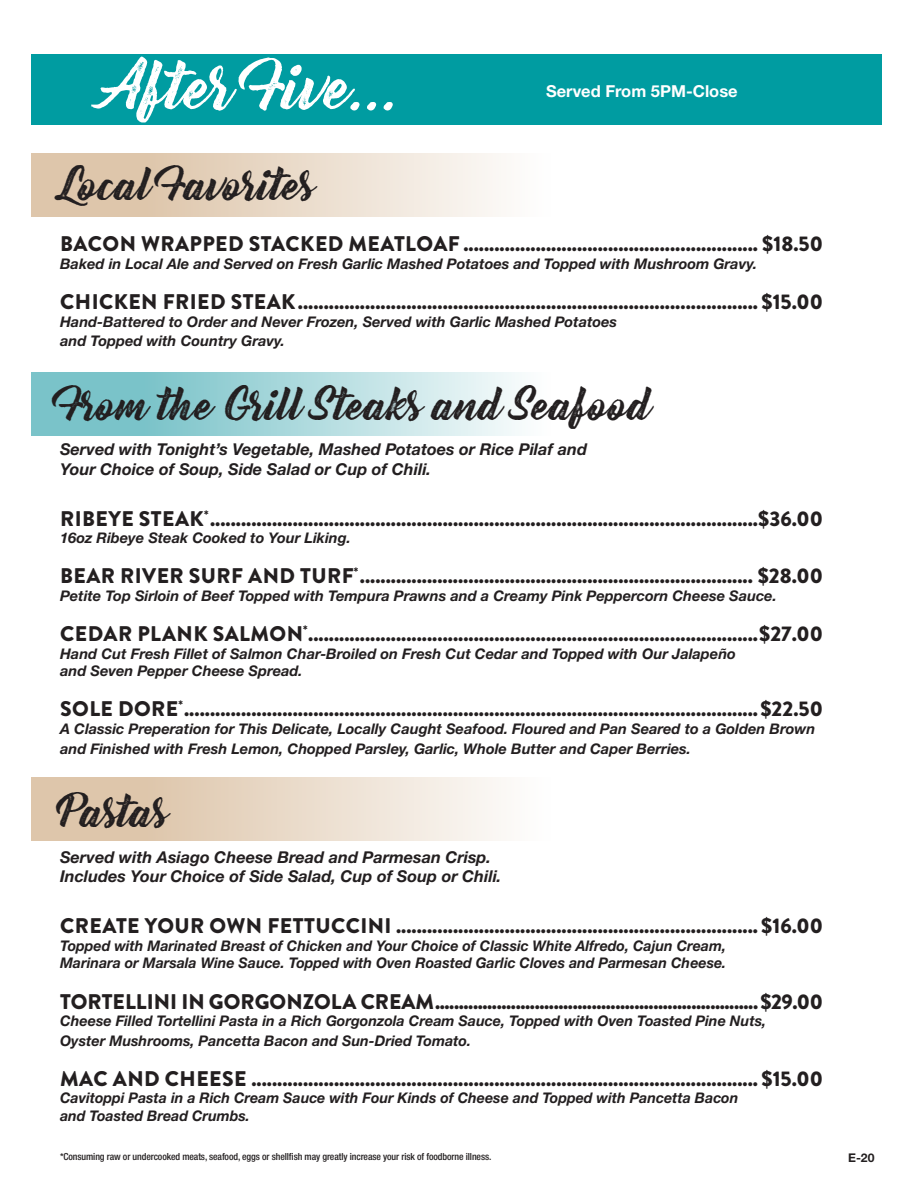
<style>
.page{position:relative;width:918px;height:1188px;background:#fff}
.page>*{position:absolute;margin:0;border:0;box-sizing:border-box;transform-origin:0 0}
.t1{font:60px "Bernadette Rough";letter-spacing:-.005em;color:#fff}
.t2{font:40.8px "Bernadette Rough";color:#231f20}
.t3{font:900 21.15px "Brandon Grotesque";letter-spacing:.02em;color:#231f20}
.t4{font:900 21.15px "Brandon Grotesque";color:#231f20}
.t5{font:700 16.5px "Helvetica Neue";color:#fff}
.t6{font:italic 700 16.35px/19.5px "Helvetica Neue";color:#231f20}
.t7{font:italic 700 14.7px/19.5px "Helvetica Neue";color:#231f20}
.t8{font:700 12px "Helvetica Neue";color:#231f20}
.t9{font:500 condensed 9.75px "Helvetica Neue";letter-spacing:-.01em;color:#231f20}
</style>
<div class="page">
<div style="left:32px;top:153px;width:519px;height:64px;background:linear-gradient(to right,#d8bc9d,#fdfcfb)"></div>
<div style="left:32px;top:778px;width:519px;height:63px;background:linear-gradient(to right,#d8bc9d,#fdfcfb)"></div>
<div style="left:32px;top:54px;width:850px;height:71px;background:#009ca1"></div>
<svg style="left:32px;top:372px;width:487px;height:63px;background:#a9d8db"></svg>
<p class="t1" style="left:104px;top:39px;width:300px">After Five...</p>
<p class="t5" style="left:546px;top:80px;width:193px">Served From 5PM-Close</p>
<p class="t2" style="left:60px;top:153px;width:258px">Local Favorites</p>
<p class="t3" style="left:60px;top:229px;width:764px">BACON WRAPPED STACKED MEATLOAF ......................................................... $18.50</p>
<p class="t7" style="left:60px;top:254px;width:699px">Baked in Local Ale and Served on Fresh Garlic Mashed Potatoes and Topped with Mushroom Gravy.</p>
<p class="t3" style="left:60px;top:287px;width:764px">CHICKEN FRIED STEAK......................................................................................... $15.00</p>
<p class="t7" style="left:60px;top:311px;width:559px">Hand-Battered to Order and Never Frozen, Served with Garlic Mashed Potatoes and Topped with Country Gravy.</p>
<p class="t2" style="left:60px;top:372px;width:594px">From the Grill Steaks and Seafood</p>
<p class="t6" style="left:60px;top:439px;width:528px">Served with Tonight’s Vegetable, Mashed Potatoes or Rice Pilaf and<br>Your Choice of Soup, Side Salad or Cup of Chili.</p>
<p class="t3" style="left:60px;top:504px;width:764px">RIBEYE STEAK<sup>*</sup>..........................................................................................................$36.00</p>
<p class="t7" style="left:60px;top:528px;width:292px">16oz Ribeye Steak Cooked to Your Liking.</p>
<p class="t3" style="left:60px;top:561px;width:764px">BEAR RIVER SURF AND TURF<sup>*</sup>............................................................................ $28.00</p>
<p class="t7" style="left:60px;top:586px;width:718px">Petite Top Sirloin of Beef Topped with Tempura Prawns and a Creamy Pink Peppercorn Cheese Sauce.</p>
<p class="t3" style="left:60px;top:619px;width:764px">CEDAR PLANK SALMON<sup>*</sup>.......................................................................................$27.00</p>
<p class="t7" style="left:60px;top:644px;width:677px;line-height:17.5px">Hand Cut Fresh Fillet of Salmon Char-Broiled on Fresh Cut Cedar and Topped with Our Jalapeño and Seven Pepper Cheese Spread.</p>
<p class="t3" style="left:60px;top:694px;width:764px">SOLE DORE<sup>*</sup>...............................................................................................................$22.50</p>
<p class="t7" style="left:60px;top:719px;width:757px">A Classic Preperation for This Delicate, Locally Caught Seafood. Floured and Pan Seared to a Golden Brown and Finished with Fresh Lemon, Chopped Parsley, Garlic, Whole Butter and Caper Berries.</p>
<p class="t2" style="left:60px;top:779px;width:111px">Pastas</p>
<p class="t6" style="left:60px;top:847px;width:443px">Served with Asiago Cheese Bread and Parmesan Crisp.<br>Includes Your Choice of Side Salad, Cup of Soup or Chili.</p>
<p class="t3" style="left:60px;top:911px;width:764px">CREATE YOUR OWN FETTUCCINI ...................................................................... $16.00</p>
<p class="t7" style="left:60px;top:937px;width:668px;line-height:17.5px">Topped with Marinated Breast of Chicken and Your Choice of Classic White Alfredo, Cajun Cream,<br>Marinara or Marsala Wine Sauce. Topped with Oven Roasted Garlic Cloves and Parmesan Cheese.</p>
<p class="t4" style="left:60px;top:986px;width:764px">TORTELLINI IN GORGONZOLA CREAM....................................................................$29.00</p>
<p class="t7" style="left:60px;top:1011px;width:708px">Cheese Filled Tortellini Pasta in a Rich Gorgonzola Cream Sauce, Topped with Oven Toasted Pine Nuts,<br>Oyster Mushrooms, Pancetta Bacon and Sun-Dried Tomato.</p>
<p class="t3" style="left:60px;top:1064px;width:764px">MAC AND CHEESE .................................................................................................. $15.00</p>
<p class="t7" style="left:60px;top:1089px;width:680px;line-height:17.5px">Cavitoppi Pasta in a Rich Cream Sauce with Four Kinds of Cheese and Topped with Pancetta Bacon and Toasted Bread Crumbs.</p>
<p class="t9" style="left:60px;top:1151px;width:433px">*Consuming raw or undercooked meats, seafood, eggs or shellfish may greatly increase your risk of foodborne illness.</p>
<p class="t8" style="left:848px;top:1151px;width:28px">E-20</p>
</div>
